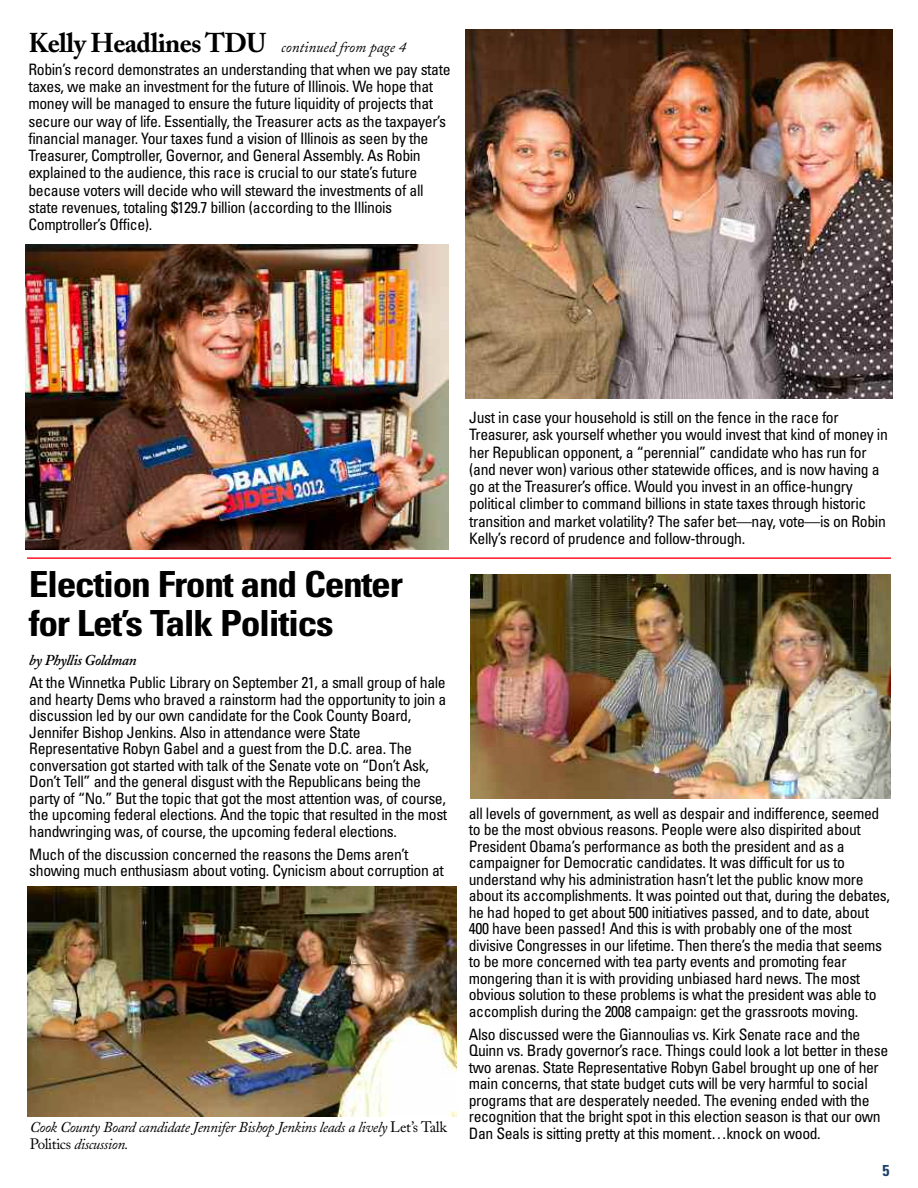
<style>
.page{position:relative;width:918px;height:1188px;background:#fff}
.page>*{position:absolute;margin:0;border:0;box-sizing:border-box;transform-origin:0 0}
.t1{font:700 condensed 36px/39px "Univers";letter-spacing:-.035em;color:#000;scale:1.1 1}
.t2{font:condensed 15.75px/16.5px "Univers";letter-spacing:-.025em;color:#000}
.t3{font:700 condensed 15.75px "Univers";color:#1c3f68}
.t4{font:italic 15px/16.5px "Adobe Caslon";letter-spacing:-.025em;color:#000}
.t5{font:italic 15px "Adobe Caslon";color:#000}
.t6{font:italic 600 15px "Adobe Caslon";letter-spacing:-.025em;color:#000}
.s1{font-weight:700;font-style:normal;font-size:27px}
.s2{font-style:normal}
</style>
<div class="page">
<img style="left:471px;top:575px;width:420px;height:223px">
<img style="left:28px;top:887px;width:428px;height:229px">
<hr style="left:27px;top:557px;width:864px;height:2px;background:#ff1521">
<img style="left:466px;top:29px;width:426px;height:369px">
<img style="left:26px;top:245px;width:422px;height:305px">
<p class="t5" style="left:28px;top:42px;width:379px"><span class="s1">Kelly Headlines TDU</span> continued from page 4</p>
<p class="t2" style="left:28px;top:62px;width:424px;line-height:17.2px">Robin’s record demonstrates an understanding that when we pay state taxes, we make an investment for the future of Illinois. We hope that money will be managed to ensure the future liquidity of projects that secure our way of life. Essentially, the Treasurer acts as the taxpayer’s financial manager. Your taxes fund a vision of Illinois as seen by the Treasurer, Comptroller, Governor, and General Assembly. As Robin explained to the audience, this race is crucial to our state’s future because voters will decide who will steward the investments of all state revenues, totaling $129.7 billion (according to the Illinois Comptroller’s Office).</p>
<h1 class="t1" style="left:29px;top:568px;width:342px">Election Front and Center for Let’s Talk Politics</h1>
<p class="t6" style="left:29px;top:655px;width:109px">by Phyllis Goldman</p>
<p class="t2" style="left:29px;top:676px;width:420px">At the Winnetka Public Library on September 21, a small group of hale and hearty Dems who braved a rainstorm had the opportunity to join a discussion led by our own candidate for the Cook County Board, Jennifer Bishop Jenkins. Also in attendance were State Representative Robyn Gabel and a guest from the D.C. area. The conversation got started with talk of the Senate vote on “Don’t Ask, Don’t Tell” and the general disgust with the Republicans being the party of “No.” But the topic that got the most attention was, of course, the upcoming federal elections. And the topic that resulted in the most handwringing was, of course, the upcoming federal elections.</p>
<p class="t2" style="left:29px;top:847px;width:416px">Much of the discussion concerned the reasons the Dems aren’t showing much enthusiasm about voting. Cynicism about corruption at</p>
<p class="t4" style="left:30px;top:1121px;width:419px">Cook County Board candidate Jennifer Bishop Jenkins leads a lively <span class="s2">Let’s Talk<br>Politics</span> discussion.</p>
<p class="t2" style="left:469px;top:410px;width:420px;line-height:17.2px">Just in case your household is still on the fence in the race for Treasurer, ask yourself whether you would invest that kind of money in her Republican opponent, a “perennial” candidate who has run for (and never won) various other statewide offices, and is now having a go at the Treasurer’s office. Would you invest in an office-hungry political climber to command billions in state taxes through historic transition and market volatility? The safer bet—nay, vote—is on Robin Kelly’s record of prudence and follow-through.</p>
<p class="t2" style="left:469px;top:806px;width:423px">all levels of government, as well as despair and indifference, seemed to be the most obvious reasons. People were also dispirited about President Obama’s performance as both the president and as a campaigner for Democratic candidates. It was difficult for us to understand why his administration hasn’t let the public know more about its accomplishments. It was pointed out that, during the debates, he had hoped to get about 500 initiatives passed, and to date, about 400 have been passed! And this is with probably one of the most divisive Congresses in our lifetime. Then there’s the media that seems to be more concerned with tea party events and promoting fear mongering than it is with providing unbiased hard news. The most obvious solution to these problems is what the president was able to accomplish during the 2008 campaign: get the grassroots moving.</p>
<p class="t2" style="left:469px;top:1027px;width:421px">Also discussed were the Giannoulias vs. Kirk Senate race and the Quinn vs. Brady governor’s race. Things could look a lot better in these two arenas. State Representative Robyn Gabel brought up one of her main concerns, that state budget cuts will be very harmful to social programs that are desperately needed. The evening ended with the recognition that the bright spot in this election season is that our own Dan Seals is sitting pretty at this moment…knock on wood.</p>
<p class="t3" style="left:883px;top:1165px;width:8px">5</p>
</div>
